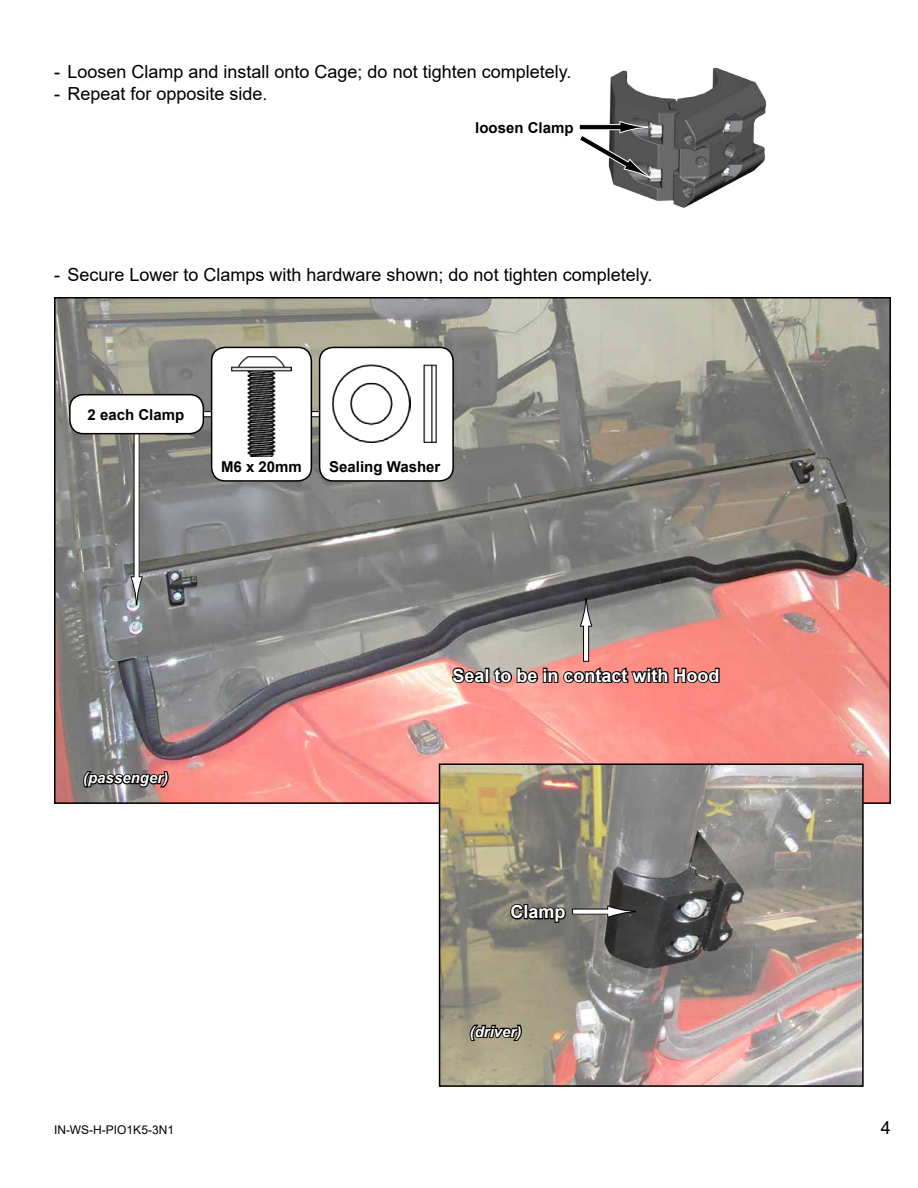
<style>
.page{position:relative;width:918px;height:1188px;background:#fff}
.page>*{position:absolute;margin:0;border:0;box-sizing:border-box;transform-origin:0 0}
.t1{font:18px "Arial";color:#000}
.t2{font:700 18px "Arial";color:#fff}
.t3{font:700 15px "Arial";color:#000}
.t4{font:italic 700 15px "Arial";color:#fff}
.t5{font:12px "Arial";color:#000}
</style>
<div class="page">
<img style="left:57px;top:300px;width:831px;height:501px">
<svg style="left:81px;top:758px;width:89px;height:31px;background:#6b595a"></svg>
<div style="left:134px;top:397px;width:5px;height:180px;background:#fff"></div>
<svg style="left:130px;top:576px;width:13px;height:29px"></svg>
<svg style="left:451px;top:663px;width:270px;height:24px;background:#905b55"></svg>
<div style="left:584px;top:626px;width:5px;height:35px;background:#fff"></div>
<div style="left:583px;top:625px;width:6px;height:37px;border:1px solid #000"></div>
<svg style="left:580px;top:598px;width:13px;height:29px"></svg>
<img style="left:609px;top:67px;width:158px;height:141px">
<svg style="left:579px;top:121px;width:73px;height:57px"></svg>
<img style="left:442px;top:766px;width:419px;height:318px">
<div style="left:439px;top:763px;width:425px;height:324px;border:2px solid #000"></div>
<svg style="left:468px;top:1023px;width:56px;height:19px"></svg>
<div style="left:573px;top:909px;width:35px;height:5px;background:#fff"></div>
<svg style="left:607px;top:905px;width:29px;height:13px"></svg>
<svg style="left:509px;top:899px;width:59px;height:25px"></svg>
<svg style="left:204px;top:413px;width:115px;height:2px"></svg>
<div style="left:152px;top:411px;width:181px;height:6px;border:1px solid #000"></div>
<div style="left:70px;top:395px;width:133px;height:39px;background:#fff;border-radius:14px"></div>
<div style="left:69px;top:394px;width:135px;height:40px;border:2px solid #000;border-radius:14px"></div>
<div style="left:320px;top:347px;width:133px;height:134px;background:#fff;border-radius:14px"></div>
<div style="left:319px;top:347px;width:135px;height:135px;border:2px solid #000;border-radius:14px"></div>
<img style="left:423px;top:365px;width:14px;height:78px">
<img style="left:333px;top:365px;width:78px;height:78px">
<div style="left:212px;top:347px;width:99px;height:134px;background:#fff;border-radius:14px"></div>
<div style="left:211px;top:347px;width:101px;height:135px;border:2px solid #000;border-radius:14px"></div>
<img style="left:232px;top:356px;width:59px;height:101px">
<p class="t1" style="left:54px;top:59px;width:519px">- Loosen Clamp and install onto Cage; do not tighten completely.</p>
<p class="t1" style="left:54px;top:81px;width:215px">- Repeat for opposite side.</p>
<p class="t3" style="left:475px;top:117px;width:100px">loosen Clamp</p>
<p class="t1" style="left:54px;top:262px;width:600px">- Secure Lower to Clamps with hardware shown; do not tighten completely.</p>
<p class="t3" style="left:88px;top:404px;width:98px">2 each Clamp</p>
<p class="t3" style="left:221px;top:456px;width:82px">M6 x 20mm</p>
<p class="t3" style="left:329px;top:456px;width:113px">Sealing Washer</p>
<p class="t4" style="left:83px;top:768px;width:87px">(passenger)</p>
<p class="t2" style="left:453px;top:663px;width:269px">Seal to be in contact with Hood</p>
<p class="t2" style="left:510px;top:899px;width:57px">Clamp</p>
<p class="t4" style="left:470px;top:1021px;width:53px">(driver)</p>
<p class="t5" style="left:54px;top:1122px;width:122px">IN-WS-H-PIO1K5-3N1</p>
<p class="t1" style="left:881px;top:1115px;width:12px">4</p>
</div>
